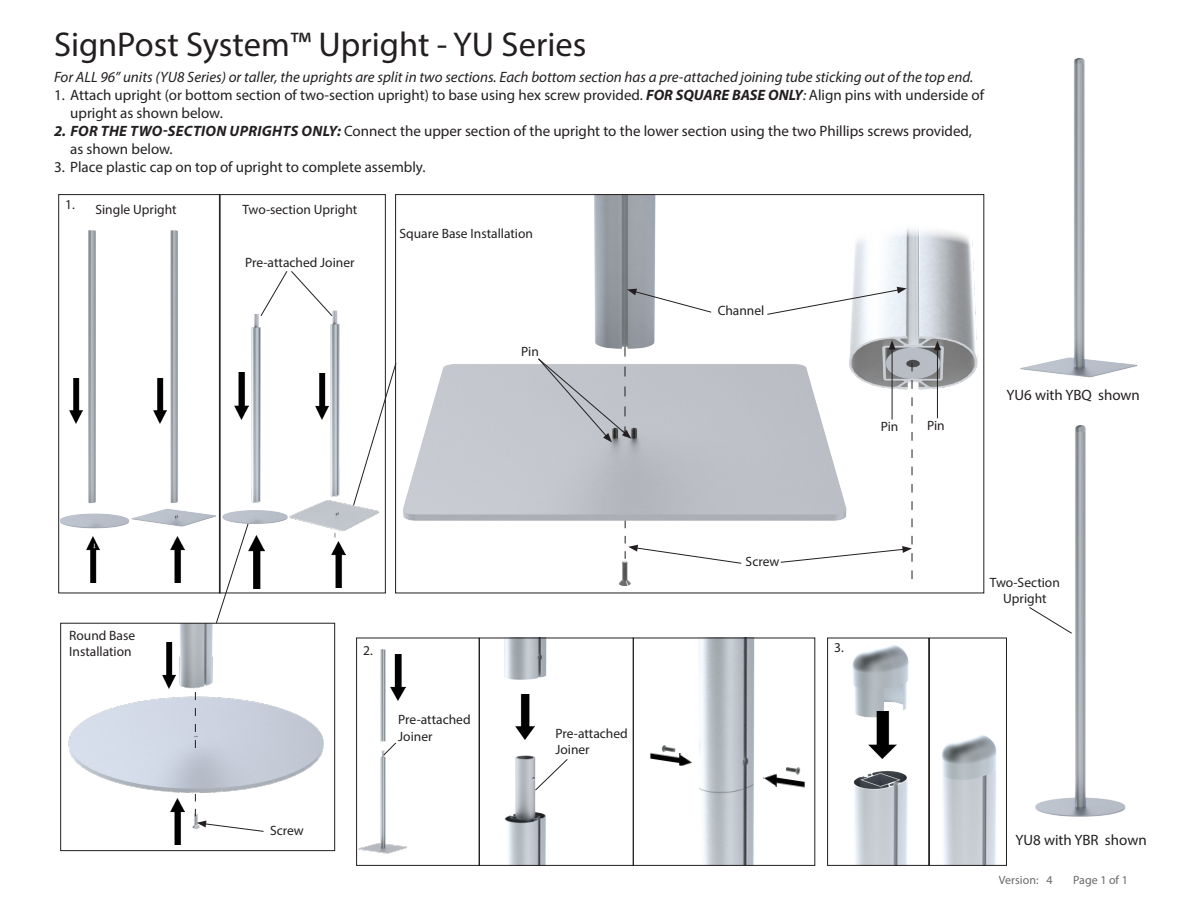
<style>
.page{position:relative;width:1188px;height:918px;background:#fff}
.page>*{position:absolute;margin:0;border:0;box-sizing:border-box;transform-origin:0 0}
.Product_Title{font:34.5px "Myriad Pro";color:#231f20}
.t1{font:15px/18px "Myriad Pro";color:#231f20}
.Bullet___Number_Align{font:italic 15px "Myriad Pro";color:#231f20}
.Step_Number{font:13.5px/16.2px "Myriad Pro";color:#231f20}
.t2{font:12px "Myriad Pro";color:#69696c}
.s1{font-weight:700;font-style:italic}
.s2{font-style:italic}
</style>
<div class="page">
<img style="left:403px;top:196px;width:377px;height:390px">
<svg style="left:627px;top:289px;width:85px;height:24px"></svg>
<img style="left:849px;top:224px;width:136px;height:174px">
<hr style="left:892px;top:347px;width:1px;height:73px;background:#231f20">
<svg style="left:889px;top:340px;width:7px;height:10px"></svg>
<hr style="left:937px;top:348px;width:1px;height:70px;background:#231f20">
<svg style="left:934px;top:341px;width:7px;height:9px"></svg>
<svg style="left:766px;top:287px;width:141px;height:28px"></svg>
<svg style="left:537px;top:347px;width:94px;height:95px"></svg>
<svg style="left:780px;top:363px;width:133px;height:216px"></svg>
<svg style="left:625px;top:521px;width:117px;height:43px"></svg>
<img style="left:264px;top:310px;width:116px;height:246px">
<svg style="left:283px;top:271px;width:50px;height:46px"></svg>
<img style="left:332px;top:541px;width:13px;height:47px">
<img style="left:358px;top:640px;width:443px;height:224px">
<div style="left:479px;top:638px;width:154px;height:228px;border:1px solid #231f20"></div>
<div style="left:356px;top:638px;width:123px;height:228px;border:1px solid #231f20"></div>
<div style="left:633px;top:638px;width:182px;height:228px;border:1px solid #231f20"></div>
<img style="left:516px;top:694px;width:18px;height:46px">
<img style="left:390px;top:654px;width:15px;height:46px">
<img style="left:650px;top:748px;width:42px;height:19px">
<img style="left:763px;top:772px;width:42px;height:19px">
<svg style="left:534px;top:758px;width:34px;height:33px"></svg>
<svg style="left:383px;top:742px;width:14px;height:14px"></svg>
<img style="left:220px;top:276px;width:84px;height:271px">
<img style="left:249px;top:535px;width:15px;height:54px">
<img style="left:315px;top:374px;width:14px;height:45px">
<img style="left:852px;top:645px;width:145px;height:219px">
<div style="left:929px;top:638px;width:78px;height:228px;border:1px solid #231f20"></div>
<div style="left:827px;top:638px;width:102px;height:228px;border:1px solid #231f20"></div>
<img style="left:868px;top:711px;width:28px;height:48px">
<img style="left:138px;top:230px;width:78px;height:321px">
<div style="left:58px;top:194px;width:162px;height:399px;border:1px solid #231f20"></div>
<img style="left:153px;top:378px;width:14px;height:46px">
<img style="left:171px;top:537px;width:13px;height:46px">
<img style="left:90px;top:553px;width:7px;height:30px">
<img style="left:1020px;top:58px;width:118px;height:320px">
<img style="left:1035px;top:424px;width:91px;height:393px">
<svg style="left:1029px;top:606px;width:44px;height:28px"></svg>
<img style="left:68px;top:625px;width:256px;height:204px">
<div style="left:60px;top:623px;width:275px;height:228px;border:1px solid #231f20"></div>
<img style="left:88px;top:230px;width:8px;height:273px">
<img style="left:58px;top:508px;width:80px;height:45px">
<svg style="left:195px;top:692px;width:1px;height:56px"></svg>
<svg style="left:195px;top:794px;width:69px;height:38px"></svg>
<img style="left:162px;top:642px;width:13px;height:46px">
<img style="left:171px;top:799px;width:13px;height:46px">
<img style="left:69px;top:378px;width:14px;height:46px">
<svg style="left:215px;top:523px;width:34px;height:101px"></svg>
<svg style="left:353px;top:362px;width:44px;height:144px"></svg>
<p class="Product_Title" style="left:54px;top:23px;width:534px">SignPost System™ Upright - YU Series</p>
<p class="Bullet___Number_Align" style="left:54px;top:67px;width:921px">For ALL 96” units (YU8 Series) or taller, the uprights are split in two sections. Each bottom section has a pre-attached joining tube sticking out of the top end.</p>
<p class="t1" style="left:70px;top:85px;width:915px;text-indent:-16px">1. Attach upright (or bottom section of two-section upright) to base using hex screw provided. <span class="s1">FOR SQUARE BASE ONLY</span><span class="s2">:</span> Align pins with underside of upright as shown below.</p>
<p class="t1" style="left:70px;top:121px;width:903px;text-indent:-16px"><span class="s1">2. FOR THE TWO-SECTION UPRIGHTS ONLY:</span> Connect the upper section of the upright to the lower section using the two Phillips screws provided, as shown below.</p>
<p class="t1" style="left:54px;top:157px;width:373px">3. Place plastic cap on top of upright to complete assembly.</p>
<p class="Step_Number" style="left:65px;top:196px;width:11px">1.</p>
<p class="Step_Number" style="left:95px;top:201px;width:83px">Single Upright</p>
<p class="Step_Number" style="left:242px;top:201px;width:116px">Two-section Upright</p>
<p class="Step_Number" style="left:245px;top:255px;width:111px">Pre-attached Joiner</p>
<p class="Step_Number" style="left:400px;top:225px;width:135px">Square Base Installation</p>
<p class="Step_Number" style="left:521px;top:343px;width:19px">Pin</p>
<p class="Step_Number" style="left:69px;top:627px;width:68px">Round Base</p>
<p class="Step_Number" style="left:69px;top:643px;width:64px">Installation</p>
<p class="Step_Number" style="left:270px;top:823px;width:35px">Screw</p>
<p class="Step_Number" style="left:363px;top:643px;width:11px">2.</p>
<p class="Step_Number" style="left:398px;top:711px;width:74px">Pre-attached<br>Joiner</p>
<p class="Step_Number" style="left:556px;top:725px;width:74px">Pre-attached<br>Joiner</p>
<p class="Step_Number" style="left:718px;top:302px;width:48px">Channel</p>
<p class="Step_Number" style="left:746px;top:553px;width:35px">Screw</p>
<p class="Step_Number" style="left:881px;top:418px;width:19px">Pin</p>
<p class="Step_Number" style="left:927px;top:417px;width:19px">Pin</p>
<p class="t1" style="left:1006px;top:386px;width:135px">YU6 with YBQ shown</p>
<p class="Step_Number" style="left:834px;top:640px;width:11px">3.</p>
<p class="Step_Number" style="left:990px;top:574px;width:71px;text-align:center">Two-Section<br>Upright</p>
<p class="t1" style="left:1015px;top:831px;width:133px">YU8 with YBR shown</p>
<p class="t2" style="left:999px;top:873px;width:41px">Version:</p>
<p class="t2" style="left:1047px;top:873px;width:8px">4</p>
<p class="t2" style="left:1073px;top:873px;width:56px">Page 1 of 1</p>
</div>
